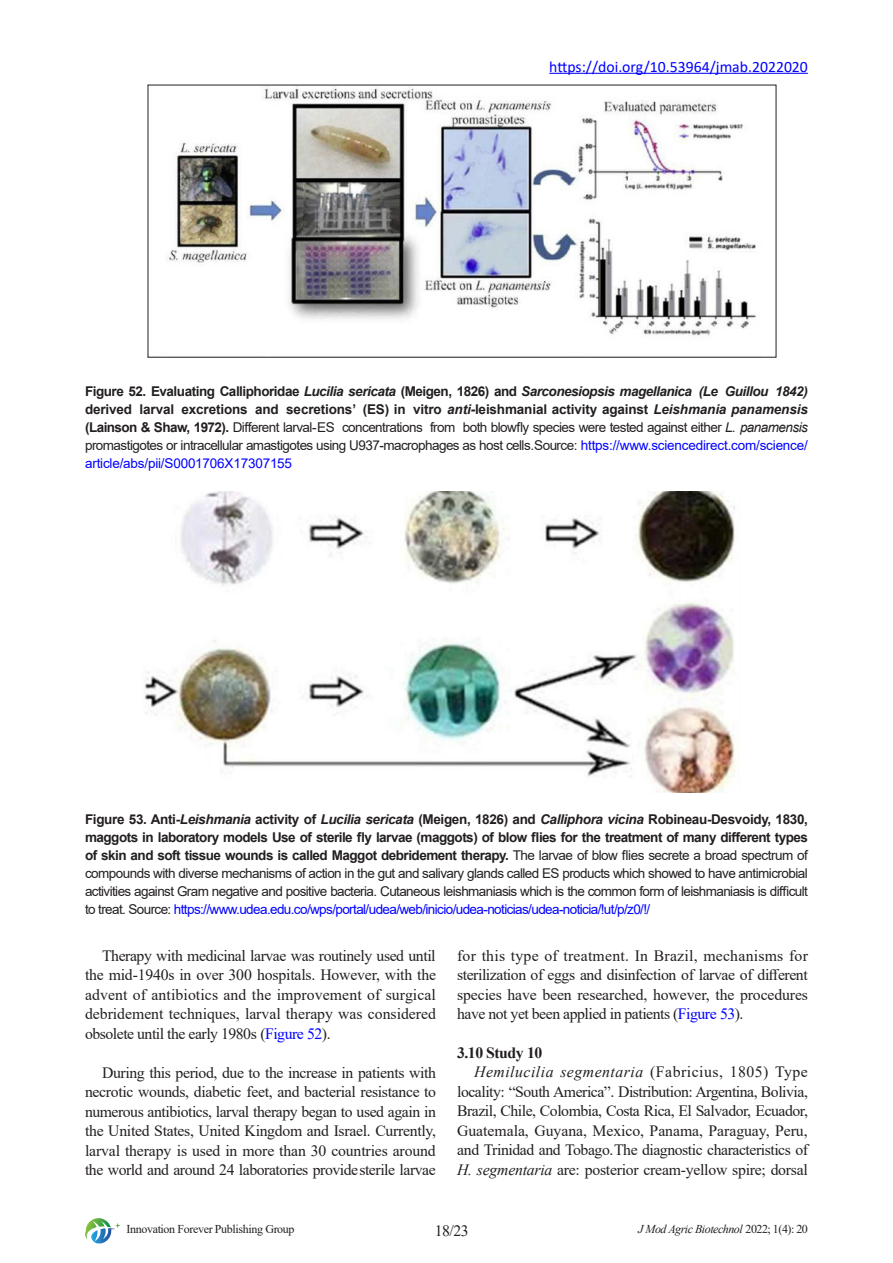
<style>
.page{position:relative;width:893px;height:1263px;background:#fff}
.page>*{position:absolute;margin:0;border:0;box-sizing:border-box;transform-origin:0 0}
.正文{font:15.75px/19.5px "Times New Roman";letter-spacing:-.03em;color:#231f20;text-align:justify}
.t1{font:15.75px "Calibri";color:#00f}
.二级标题{font:700 15.75px "Times New Roman";letter-spacing:-.03em;color:#231f20}
.图注样式{font:13.5px/18px "Arial";letter-spacing:-.03em;color:#231f20;text-align:justify}
.t2{font:12px "Times New Roman";letter-spacing:-.03em;color:#231f20}
.t3{font:italic 12px "Times New Roman";letter-spacing:-.04em;color:#231f20}
.s1{font-weight:700}
.s2{font-weight:700;font-style:italic}
.s3{font-style:italic}
.s4{color:#00f}
.s5{font-style:normal}
</style>
<div class="page">
<svg style="left:85px;top:1218px;width:35px;height:25px"></svg>
<hr style="left:549px;top:73px;width:259px;height:1px;background:#00f">
<img style="left:169px;top:88px;width:587px;height:248px">
<img style="left:144px;top:492px;width:592px;height:301px">
<p class="t1" style="left:549px;top:55px;width:260px">https://doi.org/10.53964/jmab.2022020</p>
<p class="图注样式" style="left:85px;top:383px;width:724px"><span class="s1">Figure 52. Evaluating Calliphoridae</span> <span class="s2">Lucilia sericata</span> <span class="s1">(Meigen, 1826) and</span> <span class="s2">Sarconesiopsis magellanica (Le Guillou 1842) </span><span class="s1">derived larval excretions and secretions’ (ES) in vitro</span> <span class="s2">anti-</span><span class="s1">leishmanial activity against</span> <span class="s2">Leishmania panamensis </span><span class="s1">(Lainson &amp; Shaw, 1972).</span> Different larval- ES concentrations from both blowfly species were tested against either <span class="s3">L. panamensis </span>promastigotes or intracellular amastigotes using U937-macrophages as host cells. Source: <span class="s4">https://www.sciencedirect.com/science/ article/abs/pii/S0001706X17307155</span></p>
<p class="图注样式" style="left:85px;top:810px;width:724px"><span class="s1">Figure 53. Anti-</span><span class="s2">Leishmania</span> <span class="s1">activity of</span> <span class="s2">Lucilia sericata</span> <span class="s1">(Meigen, 1826) and</span> <span class="s2">Calliphora vicina</span> <span class="s1">Robineau-Desvoidy, 1830, maggots in laboratory models Use of sterile fly larvae (maggots) of blow flies for the treatment of many different types of skin and soft tissue wounds is called Maggot debridement therapy.</span> The larvae of blow flies secrete a broad spectrum of compounds with diverse mechanisms of action in the gut and salivary glands called ES products which showed to have antimicrobial activities against Gram negative and positive bacteria. Cutaneous leishmaniasis which is the common form of leishmaniasis is difficult to treat. Source: <span class="s4">https://www.udea.edu.co/wps/portal/udea/web/inicio/udea-noticias/udea-noticia/!ut/p/z0/!/</span></p>
<p class="正文" style="left:457px;top:945px;width:352px">for this type of treatment. In Brazil, mechanisms for sterilization of eggs and disinfection of larvae of different species have been researched, however, the procedures have not yet been applied in patients (<span class="s4">Figure 53</span>).</p>
<p class="二级标题" style="left:457px;top:1041px;width:87px">3.10 Study 10</p>
<p class="正文" style="left:457px;top:1061px;width:352px;text-indent:17px"><span class="s3">Hemilucilia segmentaria</span> (Fabricius, 1805) Type locality: “South America”. Distribution: Argentina, Bolivia, Brazil, Chile, Colombia, Costa Rica, El Salvador, Ecuador, Guatemala, Guyana, Mexico, Panama, Paraguay, Peru, and Trinidad and Tobago. The diagnostic characteristics of <span class="s3">H. segmentaria</span> are: posterior cream-yellow spire; dorsal</p>
<p class="正文" style="left:85px;top:945px;width:352px;text-indent:17px">Therapy with medicinal larvae was routinely used until the mid-1940s in over 300 hospitals. However, with the advent of antibiotics and the improvement of surgical debridement techniques, larval therapy was considered obsolete until the early 1980s (<span class="s4">Figure 52</span>).</p>
<p class="正文" style="left:85px;top:1062px;width:352px;text-indent:17px">During this period, due to the increase in patients with necrotic wounds, diabetic feet, and bacterial resistance to numerous antibiotics, larval therapy began to used again in the United States, United Kingdom and Israel. Currently, larval therapy is used in more than 30 countries around the world and around 24 laboratories provide sterile larvae</p>
<p class="t2" style="left:126px;top:1220px;width:170px">Innovation Forever Publishing Group</p>
<p class="正文" style="left:435px;top:1220px;width:35px">18/23</p>
<p class="t3" style="left:638px;top:1221px;width:171px">J Mod Agric Biotechnol <span class="s5">2022; 1(4): 20</span></p>
</div>
